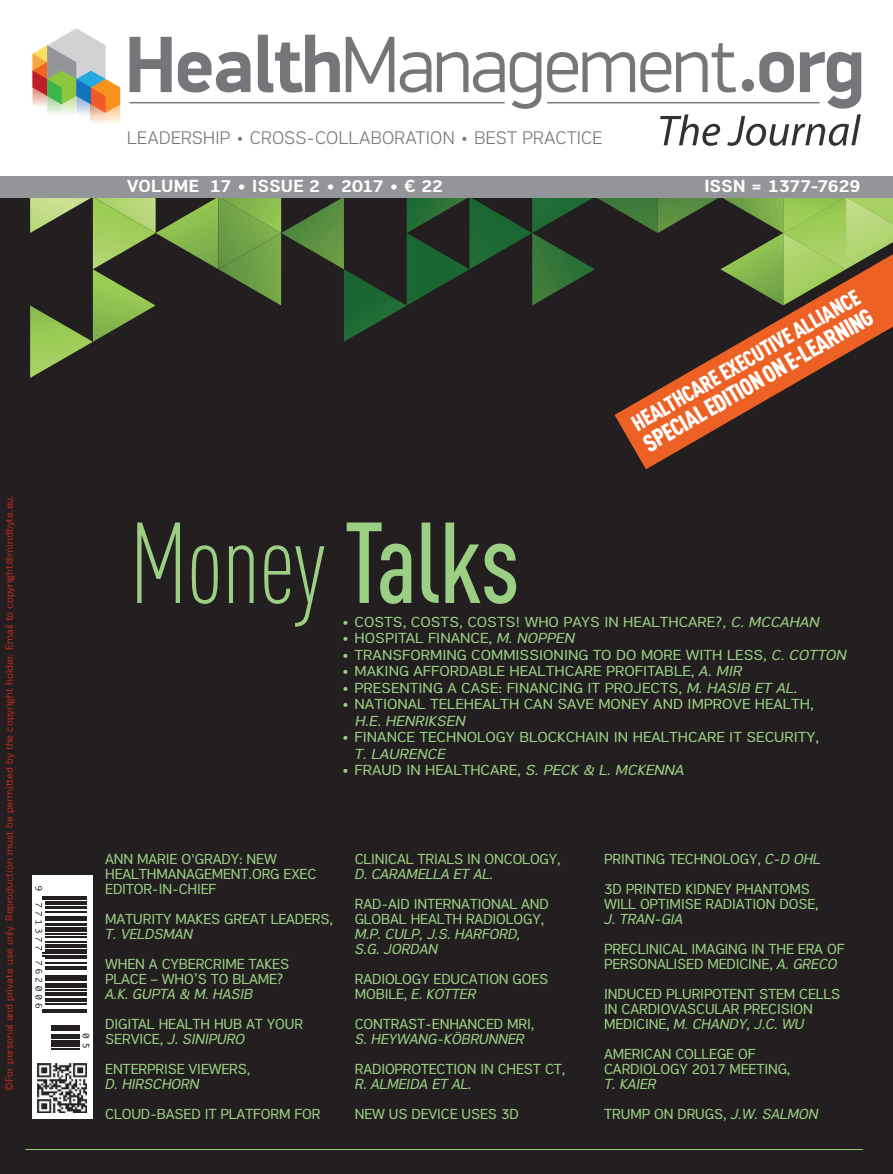
<style>
.page{position:relative;width:893px;height:1174px;background:#fff}
.page>*{position:absolute;margin:0;border:0;box-sizing:border-box;transform-origin:0 0}
.t1{font:300 112.95px "DIN Cond";letter-spacing:-.01em;color:#9bcf83;scale:.95 1}
.t2{font:900 24px "DIN Cond";color:#fff}
.t3{font:900 22.05px "DIN Cond";color:#fff}
.t4{font:300 18.75px "PRC Fidelity";letter-spacing:.015em;color:#757679}
.t5{font:700 18px "PRC Fidelity";letter-spacing:-.005em;color:#fff}
.t6{font:15px/15px "PRC Fidelity";letter-spacing:-.01em;color:#9bcf83;scale:.95 1}
.t7{font:15px "PRC Fidelity";letter-spacing:-.01em;color:#9bcf83}
.t8{font:italic 15px/15px "PRC Fidelity";letter-spacing:-.01em;color:#9bcf83;scale:.95 1}
.t9{font:italic 15px "PRC Fidelity";letter-spacing:-.01em;color:#9bcf83}
.t10{font:10.5px "PRC Fidelity";color:#ba2919}
.s1{font-weight:500}
.s2{font-style:italic}
.s3{font-style:normal}
</style>
<div class="page">
<div style="left:0;top:192px;width:893px;height:982px;background:#231f20"></div>
<svg style="left:30px;top:197px;width:863px;height:181px"></svg>
<svg style="left:130px;top:37px;width:42px;height:55px"></svg>
<svg style="left:178px;top:52px;width:72px;height:40px"></svg>
<svg style="left:258px;top:35px;width:82px;height:58px"></svg>
<svg style="left:346px;top:37px;width:48px;height:55px"></svg>
<svg style="left:400px;top:52px;width:31px;height:40px"></svg>
<svg style="left:437px;top:52px;width:104px;height:57px"></svg>
<svg style="left:547px;top:43px;width:314px;height:103px"></svg>
<hr style="left:130px;top:102px;width:375px;height:1px;background:#757679">
<hr style="left:547px;top:102px;width:273px;height:1px;background:#757679">
<svg style="left:33px;top:28px;width:87px;height:95px"></svg>
<div style="left:0;top:176px;width:893px;height:21px;background:#939598"></div>
<div style="left:32px;top:876px;width:60px;height:243px;background:#fff"></div>
<hr style="left:42px;top:896px;width:44px;height:1px;background:#231f20">
<hr style="left:42px;top:898px;width:44px;height:2px;background:#231f20">
<svg style="left:35px;top:886px;width:7px;height:4px"></svg>
<hr style="left:45px;top:901px;width:41px;height:1px;background:#231f20">
<hr style="left:45px;top:902px;width:41px;height:1px;background:#231f20">
<hr style="left:45px;top:903px;width:41px;height:1px;background:#231f20">
<hr style="left:45px;top:906px;width:41px;height:1px;background:#231f20">
<hr style="left:45px;top:907px;width:41px;height:1px;background:#231f20">
<hr style="left:45px;top:911px;width:41px;height:1px;background:#231f20">
<hr style="left:45px;top:916px;width:41px;height:1px;background:#231f20">
<hr style="left:45px;top:918px;width:41px;height:1px;background:#231f20">
<hr style="left:45px;top:919px;width:41px;height:1px;background:#231f20">
<hr style="left:45px;top:923px;width:41px;height:1px;background:#231f20">
<hr style="left:45px;top:924px;width:41px;height:1px;background:#231f20">
<hr style="left:45px;top:927px;width:41px;height:1px;background:#231f20">
<hr style="left:45px;top:928px;width:41px;height:1px;background:#231f20">
<hr style="left:45px;top:929px;width:41px;height:1px;background:#231f20">
<hr style="left:45px;top:930px;width:41px;height:2px;background:#231f20">
<hr style="left:45px;top:933px;width:41px;height:1px;background:#231f20">
<hr style="left:45px;top:936px;width:41px;height:2px;background:#231f20">
<hr style="left:45px;top:941px;width:41px;height:2px;background:#231f20">
<hr style="left:45px;top:944px;width:41px;height:1px;background:#231f20">
<hr style="left:45px;top:945px;width:41px;height:1px;background:#231f20">
<hr style="left:45px;top:946px;width:41px;height:1px;background:#231f20">
<hr style="left:45px;top:949px;width:41px;height:1px;background:#231f20">
<hr style="left:45px;top:950px;width:41px;height:1px;background:#231f20">
<svg style="left:35px;top:903px;width:7px;height:47px"></svg>
<hr style="left:42px;top:952px;width:44px;height:2px;background:#231f20">
<hr style="left:42px;top:955px;width:44px;height:1px;background:#231f20">
<hr style="left:45px;top:957px;width:41px;height:2px;background:#231f20">
<hr style="left:45px;top:962px;width:41px;height:1px;background:#231f20">
<hr style="left:45px;top:966px;width:41px;height:1px;background:#231f20">
<hr style="left:45px;top:968px;width:41px;height:2px;background:#231f20">
<hr style="left:45px;top:975px;width:41px;height:1px;background:#231f20">
<hr style="left:45px;top:976px;width:41px;height:1px;background:#231f20">
<hr style="left:45px;top:978px;width:41px;height:1px;background:#231f20">
<hr style="left:45px;top:979px;width:41px;height:2px;background:#231f20">
<hr style="left:45px;top:983px;width:41px;height:1px;background:#231f20">
<hr style="left:45px;top:984px;width:41px;height:2px;background:#231f20">
<hr style="left:45px;top:986px;width:41px;height:1px;background:#231f20">
<hr style="left:45px;top:989px;width:41px;height:1px;background:#231f20">
<hr style="left:45px;top:992px;width:41px;height:1px;background:#231f20">
<hr style="left:45px;top:993px;width:41px;height:1px;background:#231f20">
<hr style="left:45px;top:994px;width:41px;height:1px;background:#231f20">
<hr style="left:45px;top:998px;width:41px;height:1px;background:#231f20">
<hr style="left:45px;top:1000px;width:41px;height:2px;background:#231f20">
<hr style="left:45px;top:1003px;width:41px;height:1px;background:#231f20">
<svg style="left:35px;top:960px;width:7px;height:48px"></svg>
<hr style="left:42px;top:1009px;width:44px;height:1px;background:#231f20">
<hr style="left:42px;top:1011px;width:44px;height:2px;background:#231f20">
<svg style="left:51px;top:1025px;width:38px;height:24px"></svg>
<img style="left:37px;top:1064px;width:49px;height:49px">
<hr style="left:26px;top:1149px;width:837px;height:1px;background:#9bcf83">
<svg style="left:615px;top:254px;width:278px;height:215px"></svg>
<p class="t10" style="left:3px;top:1091px;width:597px;rotate:-90deg">©For personal and private use only. Reproduction must be permitted by the copyright holder. Email to copyright@mindbyte.eu.</p>
<p class="t4" style="left:127px;top:128px;width:476px">LEADERSHIP • CROSS-COLLABORATION • BEST PRACTICE</p>
<p class="t5" style="left:127px;top:175px;width:317px">VOLUME 17 • ISSUE 2 • 2017 • € 22</p>
<p class="t5" style="left:704px;top:175px;width:157px">ISSN = 1377-7629</p>
<h3 class="t3" style="left:627px;top:413px;width:261px;rotate:-30deg">HEALTHCARE EXECUTIVE ALLIANCE</h3>
<h2 class="t2" style="left:638px;top:432px;width:263px;rotate:-30deg">SPECIAL EDITION ON E-LEARNING</h2>
<h1 class="t1" style="left:130px;top:499px;width:412px">Money <span class="s1">Talks</span></h1>
<p class="t7" style="left:342px;top:613px;width:479px">• COSTS, COSTS, COSTS! WHO PAYS IN HEALTHCARE?, <span class="s2">C. MCCAHAN</span></p>
<p class="t7" style="left:342px;top:629px;width:234px">• HOSPITAL FINANCE, <span class="s2">M. NOPPEN</span></p>
<p class="t7" style="left:342px;top:646px;width:506px">• TRANSFORMING COMMISSIONING TO DO MORE WITH LESS, <span class="s2">C. COTTON</span></p>
<p class="t7" style="left:342px;top:662px;width:402px">• MAKING AFFORDABLE HEALTHCARE PROFITABLE, <span class="s2">A. MIR</span></p>
<p class="t7" style="left:342px;top:679px;width:458px">• PRESENTING A CASE: FINANCING IT PROJECTS, <span class="s2">M. HASIB ET AL.</span></p>
<p class="t7" style="left:342px;top:695px;width:474px">• NATIONAL TELEHEALTH CAN SAVE MONEY AND IMPROVE HEALTH,</p>
<p class="t9" style="left:355px;top:712px;width:112px">H.E. HENRIKSEN</p>
<p class="t7" style="left:342px;top:728px;width:479px">• FINANCE TECHNOLOGY BLOCKCHAIN IN HEALTHCARE IT SECURITY,</p>
<p class="t9" style="left:355px;top:745px;width:92px">T. LAURENCE</p>
<p class="t7" style="left:342px;top:761px;width:344px">• FRAUD IN HEALTHCARE, <span class="s2">S. PECK &amp; L. MCKENNA</span></p>
<p class="t6" style="left:105px;top:851px;width:224px">ANN MARIE O'GRADY: NEW<br>HEALTHMANAGEMENT.ORG EXEC<br>EDITOR-IN-CHIEF</p>
<p class="t6" style="left:105px;top:911px;width:241px">MATURITY MAKES GREAT LEADERS,</p>
<p class="t8" style="left:105px;top:926px;width:94px">T. VELDSMAN</p>
<p class="t6" style="left:105px;top:956px;width:195px">WHEN A CYBERCRIME TAKES<br>PLACE – WHO’S TO BLAME?</p>
<p class="t8" style="left:105px;top:986px;width:157px">A.K. GUPTA &amp; M. HASIB</p>
<p class="t6" style="left:105px;top:1016px;width:210px">DIGITAL HEALTH HUB AT YOUR<br>SERVICE, <span class="s2">J. SINIPURO</span></p>
<p class="t6" style="left:105px;top:1061px;width:154px">ENTERPRISE VIEWERS,</p>
<p class="t8" style="left:105px;top:1076px;width:100px">D. HIRSCHORN</p>
<p class="t6" style="left:105px;top:1106px;width:228px">CLOUD-BASED IT PLATFORM FOR</p>
<p class="t6" style="left:355px;top:851px;width:218px">CLINICAL TRIALS IN ONCOLOGY,</p>
<p class="t8" style="left:355px;top:866px;width:147px">D. CARAMELLA ET AL.</p>
<p class="t6" style="left:355px;top:896px;width:206px">RAD-AID INTERNATIONAL AND<br>GLOBAL HEALTH RADIOLOGY,</p>
<p class="t8" style="left:355px;top:926px;width:176px">M.P. CULP, J.S. HARFORD,<br>S.G. JORDAN</p>
<p class="t6" style="left:355px;top:971px;width:205px">RADIOLOGY EDUCATION GOES<br>MOBILE, <span class="s2">E. KOTTER</span></p>
<p class="t6" style="left:355px;top:1016px;width:191px">CONTRAST-ENHANCED MRI,</p>
<p class="t8" style="left:355px;top:1031px;width:180px">S. HEYWANG-KÖBRUNNER</p>
<p class="t6" style="left:355px;top:1061px;width:223px">RADIOPROTECTION IN CHEST CT,</p>
<p class="t8" style="left:355px;top:1076px;width:125px">R. ALMEIDA ET AL.</p>
<p class="t6" style="left:355px;top:1106px;width:174px">NEW US DEVICE USES 3D</p>
<p class="t6" style="left:604px;top:843px;width:229px;line-height:30px">PRINTING TECHNOLOGY, <span class="s2">C-D OHL<br></span>3D PRINTED KIDNEY PHANTOMS</p>
<p class="t6" style="left:604px;top:896px;width:227px">WILL OPTIMISE RADIATION DOSE,</p>
<p class="t8" style="left:604px;top:911px;width:85px">J. TRAN-GIA</p>
<p class="t6" style="left:604px;top:941px;width:254px">PRECLINICAL IMAGING IN THE ERA OF<br>PERSONALISED MEDICINE, <span class="s2">A. GRECO</span></p>
<p class="t6" style="left:604px;top:986px;width:250px">INDUCED PLURIPOTENT STEM CELLS<br>IN CARDIOVASCULAR PRECISION<br>MEDICINE, <span class="s2">M. CHANDY, J.C. WU</span></p>
<p class="t6" style="left:604px;top:1046px;width:198px">AMERICAN COLLEGE OF<br>CARDIOLOGY 2017 MEETING,</p>
<p class="t8" style="left:604px;top:1068px;width:227px;line-height:30px">T. KAIER<br><span class="s3">TRUMP ON DRUGS,</span> J.W. SALMON</p>
</div>
